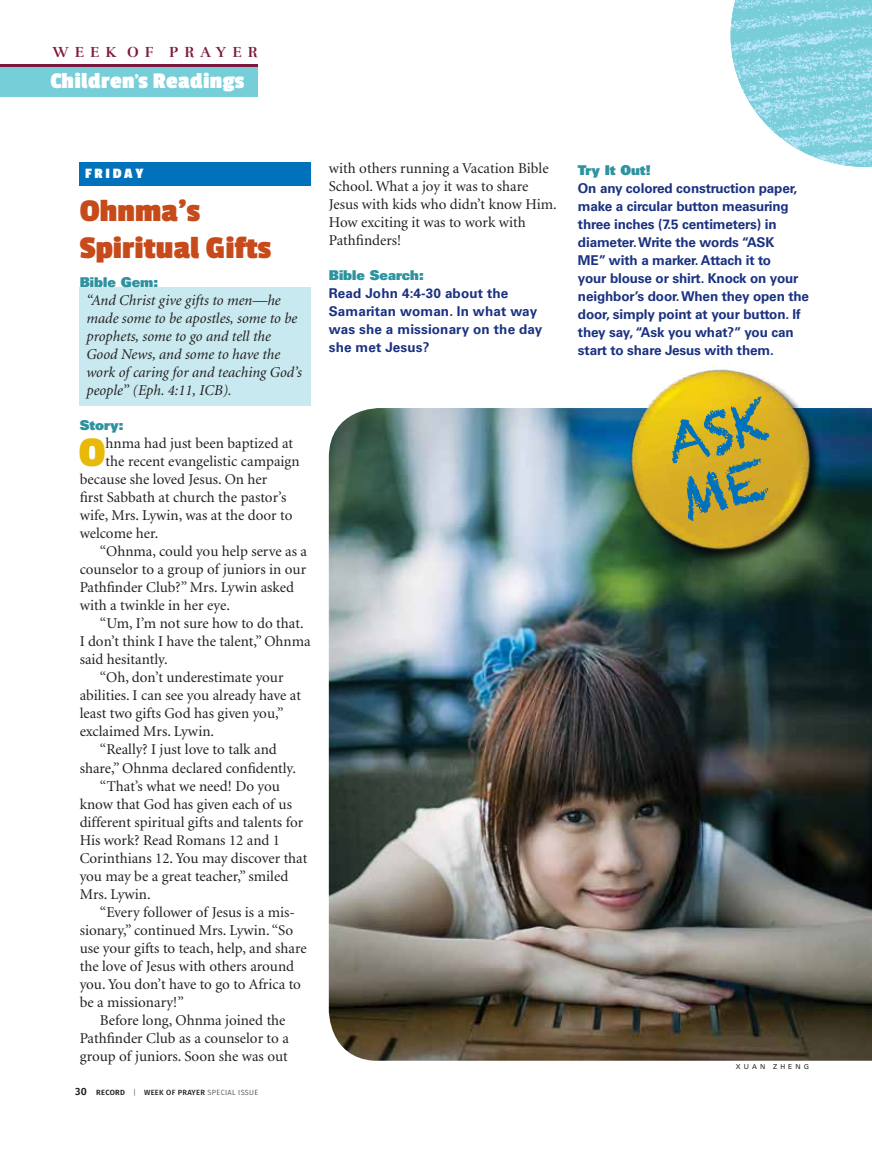
<style>
.page{position:relative;width:872px;height:1149px;background:#fff}
.page>*{position:absolute;margin:0;border:0;box-sizing:border-box;transform-origin:0 0}
.t1{font:56.4px/55.5px "Chalkduster";color:#0072bc}
.t2{font:700 43.95px "Passion One";color:#e8b909}
.t3{font:700 33px/36px "Passion One";color:#c74a1b}
.t4{font:700 23.4px "Passion One";letter-spacing:.01em;color:#fff}
.t5{font:15px/18px "Minion";color:#231f20}
.t6{font:italic 15px/18px "Minion";color:#231f20}
.t7{font:700 15px "Rufina";letter-spacing:.41em;color:#7c183e}
.t8{font:700 15px "Passion One";letter-spacing:.175em;color:#fff}
.t9{font:700 13.5px/18px "Univers";letter-spacing:-.01em;color:#1b3281}
.t10{font:700 13.5px/18px "Univers";letter-spacing:.01em;color:#1b3281}
.t11{font:900 13.5px "Univers";color:#2d939e}
.t12{font:300 7.5px "Fira Sans";letter-spacing:.04em;color:#231f20}
.t13{font:6.75px "Univers";letter-spacing:.45em;color:#231f20}
.s1{font-size:16.5px}
.s2{font-weight:600;font-size:10.5px}
.s3{font-weight:600}
.s4{font-weight:500}
</style>
<div class="page">
<div style="left:80px;top:162px;width:231px;height:23px;background:#0072bc"></div>
<div style="left:80px;top:287px;width:231px;height:118px;background:#c8e9ef"></div>
<div style="left:0;top:66px;width:257px;height:31px;background:#76ced9"></div>
<hr style="left:0;top:64px;width:257px;height:2px;background:#7c183e">
<img style="left:329px;top:408px;width:543px;height:652px">
<img style="left:553px;top:369px;width:319px;height:247px">
<img style="left:730px;top:0;width:142px;height:167px">
<p class="t7" style="left:53px;top:42px;width:206px">WEEK OF PRAYER</p>
<h3 class="t4" style="left:50px;top:68px;width:195px">Children<span class="s1">’</span>s Readings</h3>
<p class="t8" style="left:85px;top:165px;width:60px">FRIDAY</p>
<h3 class="t3" style="left:80px;top:193px;width:193px">Ohnma’s<br>Spiritual Gifts</h3>
<p class="t11" style="left:80px;top:273px;width:80px">Bible Gem:</p>
<p class="t6" style="left:86px;top:291px;width:217px">“And Christ give gifts to men—he made some to be apostles, some to be prophets, some to go and tell the<br>Good News, and some to have the work of caring for and teaching God’s people” (Eph. 4:11, ICB).</p>
<p class="t11" style="left:80px;top:416px;width:45px">Story:</p>
<h2 class="t2" style="left:79px;top:429px;width:28px">O</h2>
<p class="t5" style="left:106px;top:435px;width:189px">hnma had just been baptized at</p>
<p class="t5" style="left:106px;top:453px;width:196px">the recent evangelistic campaign</p>
<p class="t5" style="left:80px;top:471px;width:189px">because she loved Jesus. On her</p>
<p class="t5" style="left:80px;top:489px;width:208px">first Sabbath at church the pastor’s</p>
<p class="t5" style="left:80px;top:507px;width:214px">wife, Mrs. Lywin, was at the door to</p>
<p class="t5" style="left:80px;top:525px;width:80px">welcome her.</p>
<p class="t5" style="left:100px;top:543px;width:209px">“Ohnma, could you help serve as a</p>
<p class="t5" style="left:80px;top:561px;width:228px">counselor to a group of juniors in our</p>
<p class="t5" style="left:80px;top:579px;width:216px">Pathfinder Club?” Mrs. Lywin asked</p>
<p class="t5" style="left:80px;top:597px;width:152px">with a twinkle in her eye.</p>
<p class="t5" style="left:100px;top:615px;width:205px">“Um, I’m not sure how to do that.</p>
<p class="t5" style="left:80px;top:633px;width:232px">I don’t think I have the talent,” Ohnma</p>
<p class="t5" style="left:80px;top:651px;width:89px">said hesitantly.</p>
<p class="t5" style="left:100px;top:669px;width:185px">“Oh, don’t underestimate your</p>
<p class="t5" style="left:80px;top:687px;width:223px">abilities. I can see you already have at</p>
<p class="t5" style="left:80px;top:705px;width:205px">least two gifts God has given you,”</p>
<p class="t5" style="left:80px;top:723px;width:136px">exclaimed Mrs. Lywin.</p>
<p class="t5" style="left:100px;top:741px;width:178px">“Really? I just love to talk and</p>
<p class="t5" style="left:80px;top:759px;width:218px">share,” Ohnma declared confidently.</p>
<p class="t5" style="left:100px;top:777px;width:181px">“That’s what we need! Do you</p>
<p class="t5" style="left:80px;top:795px;width:214px">know that God has given each of us</p>
<p class="t5" style="left:80px;top:813px;width:225px">different spiritual gifts and talents for</p>
<p class="t5" style="left:80px;top:831px;width:202px">His work? Read Romans 12 and 1</p>
<p class="t5" style="left:80px;top:849px;width:229px">Corinthians 12. You may discover that</p>
<p class="t5" style="left:80px;top:867px;width:210px">you may be a great teacher,” smiled</p>
<p class="t5" style="left:80px;top:885px;width:72px">Mrs. Lywin.</p>
<p class="t5" style="left:100px;top:903px;width:196px">“Every follower of Jesus is a mis-</p>
<p class="t5" style="left:80px;top:921px;width:215px">sionary,” continued Mrs. Lywin. “So</p>
<p class="t5" style="left:80px;top:939px;width:228px">use your gifts to teach, help, and share</p>
<p class="t5" style="left:80px;top:957px;width:216px">the love of Jesus with others around</p>
<p class="t5" style="left:80px;top:975px;width:223px">you. You don’t have to go to Africa to</p>
<p class="t5" style="left:80px;top:993px;width:106px">be a missionary!”</p>
<p class="t5" style="left:100px;top:1011px;width:187px">Before long, Ohnma joined the</p>
<p class="t5" style="left:80px;top:1029px;width:211px">Pathfinder Club as a counselor to a</p>
<p class="t5" style="left:80px;top:1047px;width:210px">group of juniors. Soon she was out</p>
<p class="t12" style="left:75px;top:1086px;width:185px"><span class="s2">30</span> <span class="s3">RECORD</span> | <span class="s4">WEEK OF PRAYER</span> SPECIAL ISSUE</p>
<p class="t5" style="left:329px;top:160px;width:229px">with others running a Vacation Bible<br>School. What a joy it was to share<br>Jesus with kids who didn’t know Him.<br>How exciting it was to work with<br>Pathfinders!</p>
<p class="t11" style="left:329px;top:266px;width:96px">Bible Search:</p>
<p class="t10" style="left:329px;top:285px;width:215px">Read John 4:4-30 about the<br>Samaritan woman. In what way was she a missionary on the day she met Jesus?</p>
<p class="t11" style="left:578px;top:161px;width:74px">Try It Out!</p>
<p class="t9" style="left:578px;top:179px;width:233px">On any colored construction paper, make a circular button measuring three inches (7.5 centimeters) in diameter. Write the words “ASK<br>ME” with a marker. Attach it to<br>your blouse or shirt. Knock on your neighbor’s door. When they open the door, simply point at your button. If they say, “Ask you what?” you can start to share Jesus with them.</p>
<h1 class="t1" style="left:659px;top:417px;width:106px;rotate:-14deg">ASK<br>ME</h1>
<p class="t13" style="left:736px;top:1062px;width:75px">XUAN ZHENG</p>
</div>
